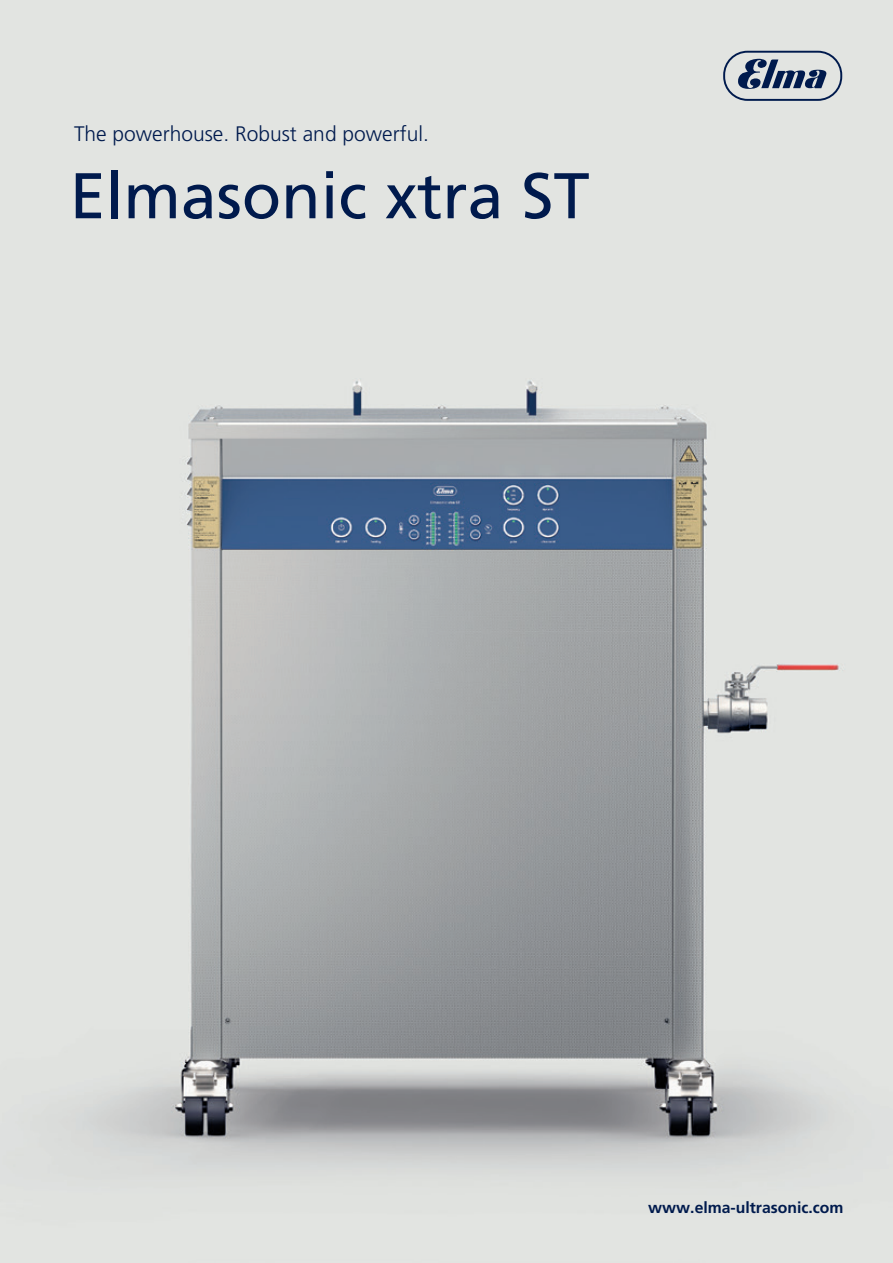
<style>
.page{position:relative;width:893px;height:1263px;background:#fff}
.page>*{position:absolute;margin:0;border:0;box-sizing:border-box;transform-origin:0 0}
.t1{font:64.5px "Frutiger LT Pro";color:#001a4d}
.t2{font:300 21px "Frutiger LT Pro";color:#001a4d}
.t3{font:700 15.75px "Frutiger LT Pro";color:#001a4d}
</style>
<div class="page">
<img style="left:0;top:0;width:893px;height:1263px">
<svg style="left:723px;top:51px;width:119px;height:50px;background:#9ea7b4"></svg>
<p class="t2" style="left:74px;top:121px;width:356px">The powerhouse. Robust and powerful.</p>
<h1 class="t1" style="left:70px;top:158px;width:521px">Elmasonic xtra ST</h1>
<p class="t3" style="left:648px;top:1198px;width:197px">www.elma-ultrasonic.com</p>
</div>
